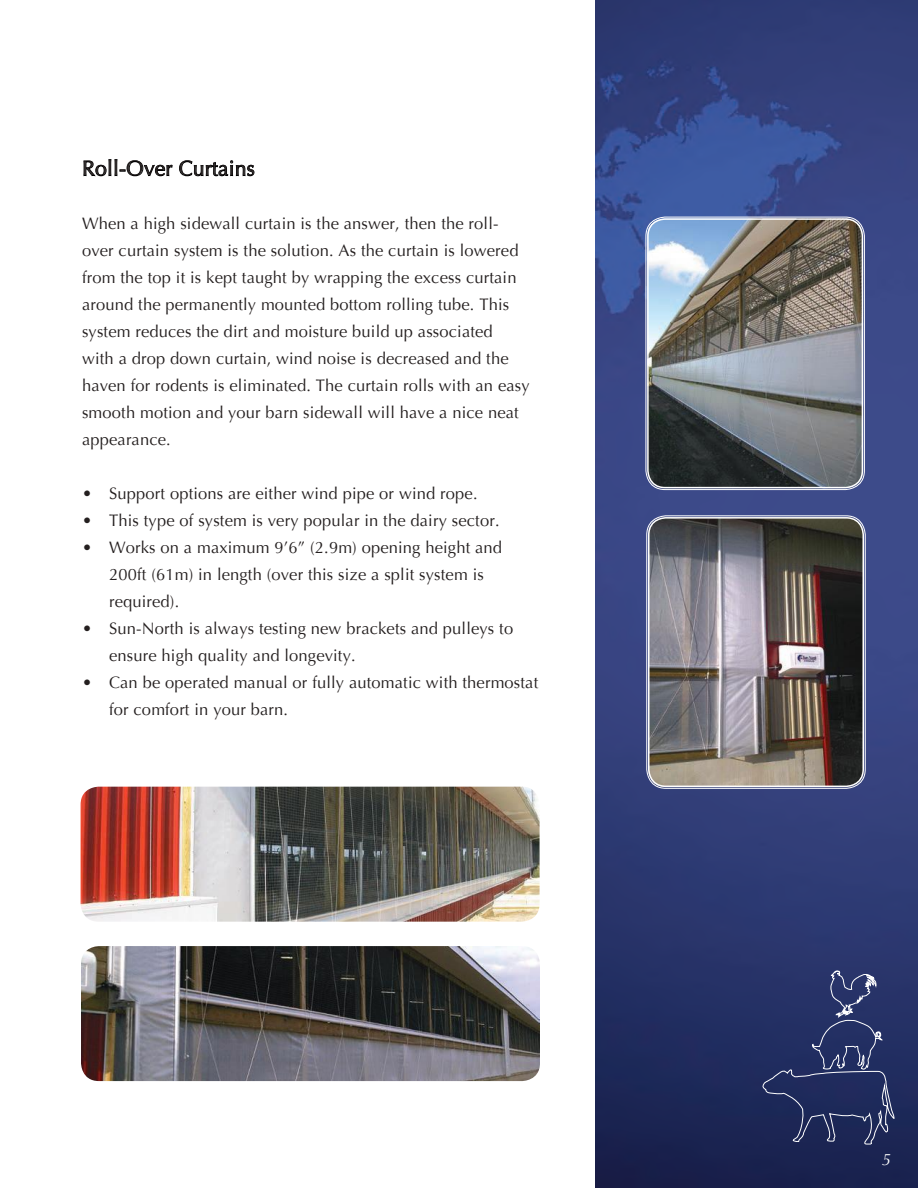
<style>
.page{position:relative;width:918px;height:1188px;background:#fff}
.page>*{position:absolute;margin:0;border:0;box-sizing:border-box;transform-origin:0 0}
.t1{font:21px "Optima";letter-spacing:.01em;color:#241f1f}
.t2{font:16.5px/27px "Optima";letter-spacing:.01em;color:#241f1f}
.t3{font:italic 16.5px "Optima";color:#fff}
</style>
<div class="page">
<img style="left:595px;top:0;width:323px;height:1188px">
<svg style="left:762px;top:970px;width:136px;height:175px;background:#2c3767"></svg>
<svg style="left:83px;top:159px;width:90px;height:18px"></svg>
<svg style="left:179px;top:160px;width:76px;height:17px"></svg>
<img style="left:647px;top:218px;width:216px;height:270px">
<div style="left:646px;top:217px;width:219px;height:273px;border:1px solid #fff;border-radius:19px"></div>
<div style="left:647px;top:218px;width:216px;height:270px;border:2px solid #fff;border-radius:17px"></div>
<img style="left:648px;top:517px;width:216px;height:270px">
<div style="left:646px;top:516px;width:219px;height:273px;border:1px solid #fff;border-radius:19px"></div>
<div style="left:648px;top:517px;width:216px;height:270px;border:2px solid #fff;border-radius:17px"></div>
<img style="left:81px;top:787px;width:459px;height:135px">
<img style="left:81px;top:946px;width:459px;height:135px">
<p class="t1" style="left:82px;top:156px;width:174px">Roll-Over Curtains</p>
<p class="t2" style="left:82px;top:211px;width:449px">When a high sidewall curtain is the answer, then the roll&shy;over curtain system is the solution. As the curtain is lowered from the top it is kept taught by wrapping the excess curtain around the permanently mounted bottom rolling tube. This system reduces the dirt and moisture build up associated<br>with a drop down curtain, wind noise is decreased and the haven for rodents is eliminated. The curtain rolls with an easy smooth motion and your barn sidewall will have a nice neat appearance.</p>
<p class="t2" style="left:82px;top:481px;width:397px">• Support options are either wind pipe or wind rope.</p>
<p class="t2" style="left:82px;top:508px;width:419px">• This type of system is very popular in the dairy sector.</p>
<p class="t2" style="left:109px;top:535px;width:395px;text-indent:-27px">• Works on a maximum 9’6” (2.9m) opening height and<br>200ft (61m) in length (over this size a split system is required).</p>
<p class="t2" style="left:109px;top:616px;width:406px;text-indent:-27px">• Sun-North is always testing new brackets and pulleys to ensure high quality and longevity.</p>
<p class="t2" style="left:109px;top:670px;width:431px;text-indent:-27px">• Can be operated manual or fully automatic with thermostat for comfort in your barn.</p>
<p class="t3" style="left:882px;top:1150px;width:11px">5</p>
</div>
